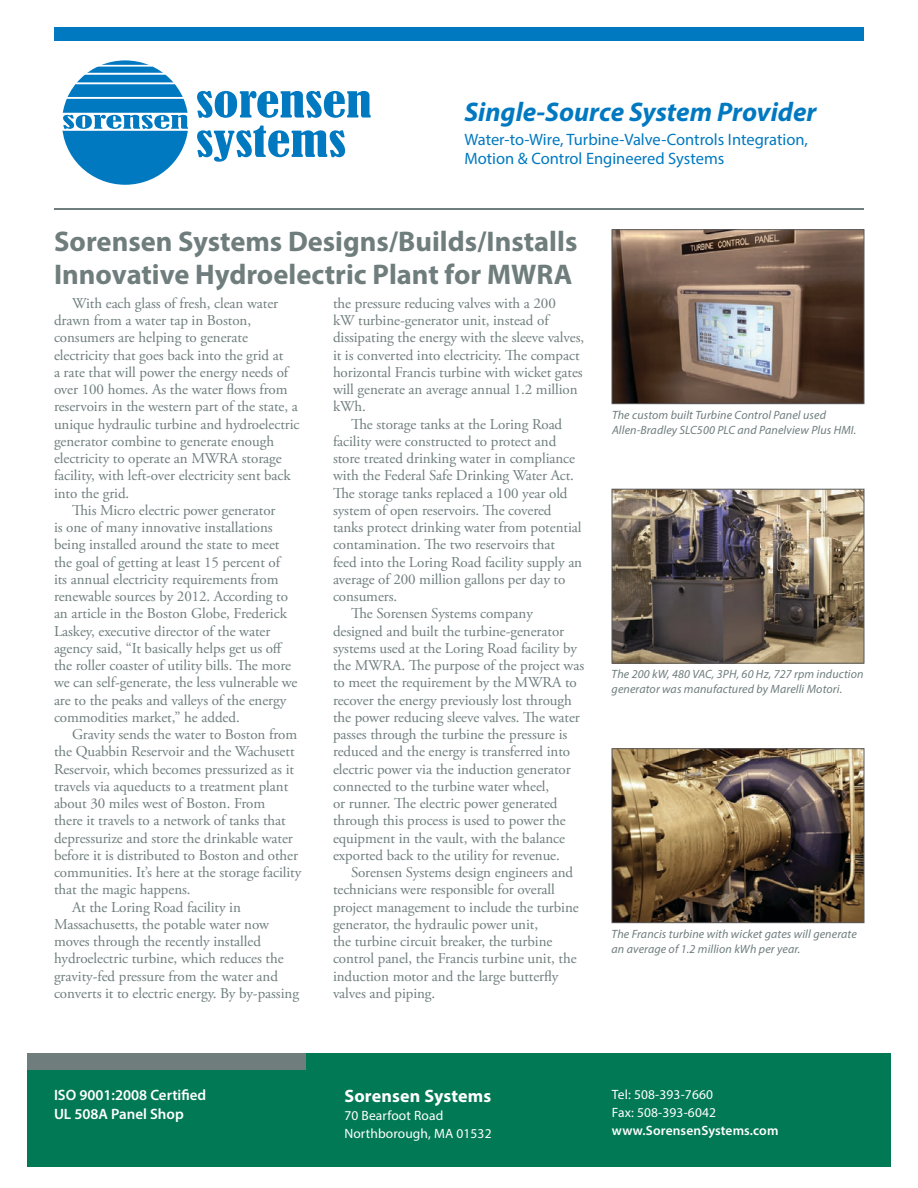
<style>
.page{position:relative;width:918px;height:1188px;background:#fff}
.page>*{position:absolute;margin:0;border:0;box-sizing:border-box;transform-origin:0 0}
.t1{font:condensed 39.45px "Bernard";color:#0079c1;scale:1.33 1}
.t2{font:700 28.5px/33px "Myriad Pro";color:#6f7d7d}
.t3{font:italic 700 27px "Myriad Pro";color:#0079c1}
.t4{font:700 18px "Myriad Pro";letter-spacing:.01em;color:#fff}
.t5{font:16.5px "Myriad Pro";color:#0079c1}
.t6{font:15px/17.2px "Adobe Garamond Pro";letter-spacing:-.005em;color:#6f7d7d}
.t7{font:600 15px "Myriad Pro";color:#fff}
.t8{font:13.5px "Myriad Pro";letter-spacing:.01em;color:#fff}
.t9{font:600 13.5px "Myriad Pro";letter-spacing:.01em;color:#fff}
.t10{font:italic 12px/15px "Myriad Pro";letter-spacing:.01em;color:#6f7d7d}
</style>
<div class="page">
<div style="left:54px;top:27px;width:810px;height:13px;background:#0079c1"></div>
<img style="left:614px;top:232px;width:248px;height:170px">
<div style="left:612px;top:230px;width:252px;height:174px;border:1px solid #58595b"></div>
<img style="left:614px;top:491px;width:248px;height:170px">
<div style="left:612px;top:489px;width:252px;height:174px;border:1px solid #58595b"></div>
<img style="left:614px;top:750px;width:248px;height:171px">
<div style="left:612px;top:748px;width:252px;height:175px;border:1px solid #58595b"></div>
<hr style="left:54px;top:208px;width:810px;height:2px;background:#6f7d7d">
<div style="left:62px;top:60px;width:126px;height:125px;background:#0079c1;border-radius:50%"></div>
<hr style="left:97px;top:65px;width:56px;height:2px;background:#fff">
<hr style="left:85px;top:73px;width:80px;height:2px;background:#fff">
<hr style="left:75px;top:82px;width:100px;height:2px;background:#fff">
<svg style="left:62px;top:113px;width:126px;height:18px"></svg>
<hr style="left:66px;top:97px;width:118px;height:2px;background:#fff">
<div style="left:27px;top:1053px;width:864px;height:113px;background:#007954"></div>
<div style="left:27px;top:1053px;width:279px;height:17px;background:#6f7d7d"></div>
<h1 class="t1" style="left:196px;top:79px;width:134px">SORENSEN</h1>
<p class="t3" style="left:464px;top:94px;width:354px">Single-Source System Provider</p>
<h1 class="t1" style="left:196px;top:119px;width:114px">SYSTEMS</h1>
<p class="t5" style="left:464px;top:129px;width:345px">Water-to-Wire, Turbine-Valve-Controls Integration,</p>
<p class="t5" style="left:464px;top:149px;width:262px">Motion &amp; Control Engineered Systems</p>
<p class="t2" style="left:54px;top:224px;width:525px">Sorensen Systems Designs/Builds/Installs<br>Innovative Hydroelectric Plant for MWRA</p>
<p class="t6" style="left:54px;top:295px;width:247px;text-indent:18px">With each glass of fresh, clean water drawn from a water tap in Boston, consumers are helping to generate electricity that goes back into the grid at<br>a rate that will power the energy needs of over 100 homes. As the water flows from reservoirs in the western part of the state, a unique hydraulic turbine and hydroelectric generator combine to generate enough electricity to operate an MWRA storage facility, with left-over electricity sent back into the grid.</p>
<p class="t6" style="left:54px;top:502px;width:245px;text-indent:18px">This Micro electric power generator<br>is one of many innovative installations being installed around the state to meet the goal of getting at least 15 percent of<br>its annual electricity requirements from renewable sources by 2012. According to an article in the Boston Globe, Frederick Laskey, executive director of the water agency said, “It basically helps get us off the roller coaster of utility bills. The more we can self-generate, the less vulnerable we are to the peaks and valleys of the energy commodities market,” he added.</p>
<p class="t6" style="left:54px;top:726px;width:249px;text-indent:18px">Gravity sends the water to Boston from the Quabbin Reservoir and the Wachusett Reservoir, which becomes pressurized as it travels via aqueducts to a treatment plant about 30 miles west of Boston. From<br>there it travels to a network of tanks that depressurize and store the drinkable water before it is distributed to Boston and other communities. It’s here at the storage facility that the magic happens.</p>
<p class="t6" style="left:54px;top:899px;width:247px;text-indent:18px">At the Loring Road facility in Massachusetts, the potable water now moves through the recently installed hydroelectric turbine, which reduces the gravity-fed pressure from the water and converts it to electric energy. By by-passing</p>
<p class="t6" style="left:333px;top:295px;width:253px">the pressure reducing valves with a 200<br>kW turbine-generator unit, instead of dissipating the energy with the sleeve valves, it is converted into electricity. The compact horizontal Francis turbine with wicket gates will generate an average annual 1.2 million kWh.</p>
<p class="t6" style="left:333px;top:416px;width:251px;text-indent:18px">The storage tanks at the Loring Road facility were constructed to protect and store treated drinking water in compliance with the Federal Safe Drinking Water Act.<br>The storage tanks replaced a 100 year old system of open reservoirs. The covered tanks protect drinking water from potential contamination. The two reservoirs that feed into the Loring Road facility supply an average of 200 million gallons per day to consumers.</p>
<p class="t6" style="left:333px;top:606px;width:253px;text-indent:18px">The Sorensen Systems company designed and built the turbine-generator systems used at the Loring Road facility by the MWRA. The purpose of the project was to meet the requirement by the MWRA to recover the energy previously lost through the power reducing sleeve valves. The water passes through the turbine the pressure is reduced and the energy is transferred into electric power via the induction generator connected to the turbine water wheel,<br>or runner. The electric power generated through this process is used to power the equipment in the vault, with the balance exported back to the utility for revenue.</p>
<p class="t6" style="left:333px;top:864px;width:247px;text-indent:18px">Sorensen Systems design engineers and technicians were responsible for overall project management to include the turbine generator, the hydraulic power unit,<br>the turbine circuit breaker, the turbine control panel, the Francis turbine unit, the induction motor and the large butterfly valves and piping.</p>
<p class="t10" style="left:612px;top:407px;width:216px">The custom built Turbine Control Panel used</p>
<p class="t10" style="left:612px;top:422px;width:246px">Allen-Bradley SLC500 PLC and Panelview Plus HMI.</p>
<p class="t10" style="left:612px;top:666px;width:253px">The 200 kW, 480 VAC, 3PH, 60 Hz, 727 rpm induction generator was manufactured by Marelli Motori.</p>
<p class="t10" style="left:612px;top:926px;width:247px">The Francis turbine with wicket gates will generate an average of 1.2 million kWh per year.</p>
<p class="t7" style="left:54px;top:1085px;width:154px">ISO 9001:2008 Certified</p>
<p class="t7" style="left:54px;top:1105px;width:131px">UL 508A Panel Shop</p>
<p class="t4" style="left:344px;top:1084px;width:148px">Sorensen Systems</p>
<p class="t8" style="left:344px;top:1107px;width:100px">70 Bearfoot Road</p>
<p class="t8" style="left:344px;top:1125px;width:149px">Northborough, MA 01532</p>
<p class="t8" style="left:612px;top:1086px;width:103px">Tel: 508-393-7660</p>
<p class="t8" style="left:612px;top:1104px;width:106px">Fax: 508-393-6042</p>
<p class="t9" style="left:612px;top:1121px;width:168px">www.SorensenSystems.com</p>
</div>
